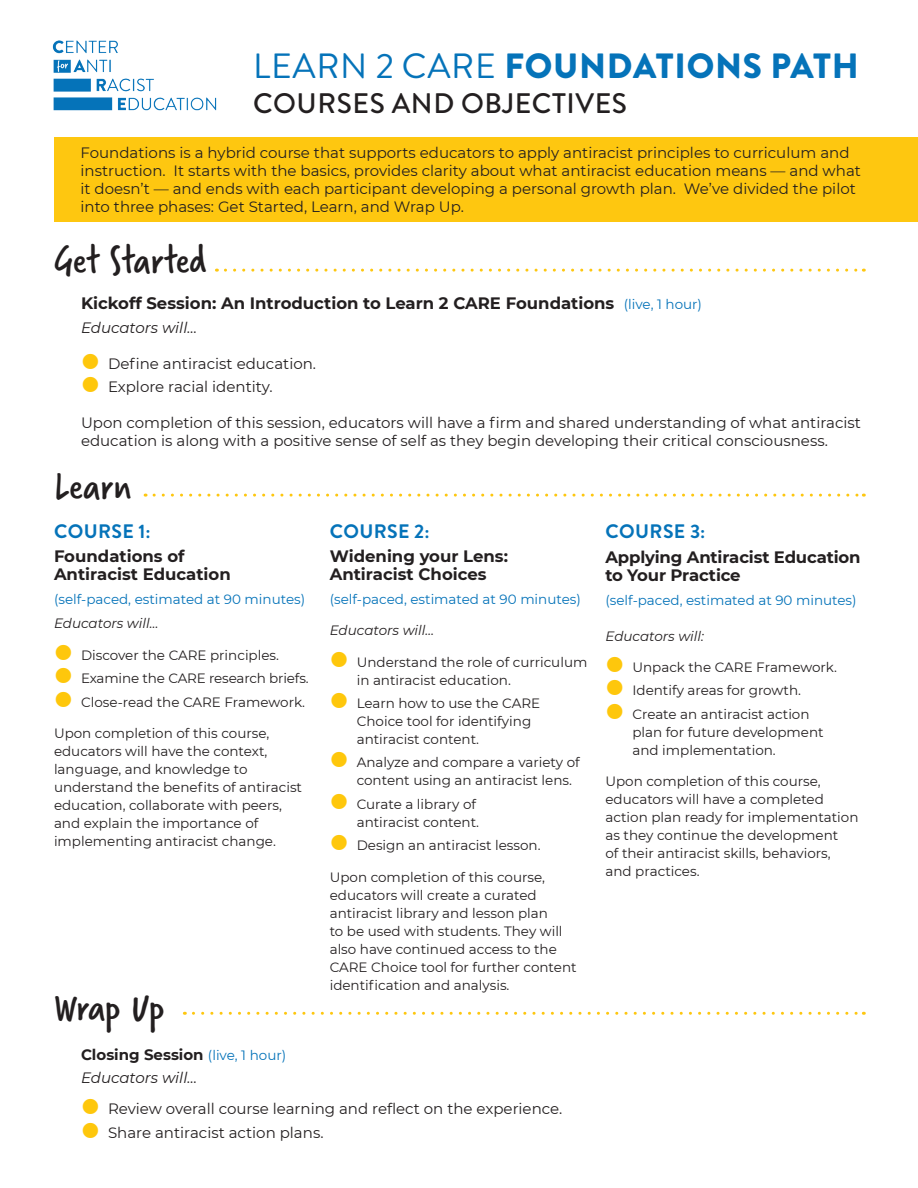
<style>
.page{position:relative;width:918px;height:1188px;background:#fff}
.page>*{position:absolute;margin:0;border:0;box-sizing:border-box;transform-origin:0 0}
.t1{font:42px "Verveine";color:#231f20}
.t2{font:900 35.1px "Brandon Grotesque";letter-spacing:.02em;color:#0573b9}
.t3{font:500 28.2px "Brandon Grotesque";letter-spacing:.02em;color:#231f20}
.t4{font:700 19.5px "Brandon Grotesque";letter-spacing:.02em;color:#0573b9}
.t5{font:700 16.5px/18px "Montserrat";color:#231f20}
.t6{font:15px/18px "Montserrat";color:#231f20}
.t7{font:700 15px/23.4px "Montserrat";color:#231f20}
.t8{font:italic 15px "Montserrat";color:#231f20}
.t9{font:13.5px/18px "Montserrat";color:#231f20}
.t10{font:13.5px "Montserrat";color:#0573b9}
.t11{font:italic 13.5px "Montserrat";color:#231f20}
.s1{font-weight:400}
.s2{font-weight:400;font-size:13.5px;color:#0573b9}
.s3{font-weight:400;font-style:italic}
</style>
<div class="page">
<div style="left:54px;top:137px;width:864px;height:84px;background:#fec710"></div>
<img style="left:52px;top:40px;width:165px;height:71px">
<svg style="left:225px;top:269px;width:639px;height:3px"></svg>
<svg style="left:154px;top:494px;width:710px;height:3px"></svg>
<svg style="left:193px;top:1012px;width:671px;height:3px"></svg>
<h2 class="t2" style="left:253px;top:41px;width:607px"><span class="s1">LEARN 2 CARE</span> FOUNDATIONS PATH</h2>
<h3 class="t3" style="left:253px;top:84px;width:376px">COURSES AND OBJECTIVES</h3>
<p class="t6" style="left:81px;top:143px;width:782px">Foundations is a hybrid course that supports educators to apply antiracist principles to curriculum and instruction. It starts with the basics, provides clarity about what antiracist education means — and what it doesn’t — and ends with each participant developing a personal growth plan. We’ve divided the pilot into three phases: Get Started, Learn, and Wrap Up.</p>
<h1 class="t1" style="left:54px;top:231px;width:154px">Get Started</h1>
<p class="t5" style="left:81px;top:293px;width:622px">Kickoff Session: An Introduction to Learn 2 CARE Foundations <span class="s2">(live, 1 hour)</span></p>
<p class="t8" style="left:81px;top:317px;width:118px">Educators will…</p>
<p class="t6" style="left:108px;top:351px;width:210px;line-height:23.4px">Define antiracist education.<br>Explore racial identity.</p>
<p class="t6" style="left:81px;top:413px;width:782px">Upon completion of this session, educators will have a firm and shared understanding of what antiracist education is along with a positive sense of self as they begin developing their critical consciousness.</p>
<h1 class="t1" style="left:54px;top:457px;width:79px">Learn</h1>
<h3 class="t4" style="left:54px;top:517px;width:98px">COURSE 1:</h3>
<p class="t5" style="left:54px;top:547px;width:178px">Foundations of<br>Antiracist Education</p>
<p class="t10" style="left:54px;top:590px;width:253px">(self-paced, estimated at 90 minutes)</p>
<p class="t11" style="left:54px;top:614px;width:106px">Educators will…</p>
<p class="t9" style="left:81px;top:643px;width:229px;line-height:23.4px">Discover the CARE principles.<br>Examine the CARE research briefs.<br>Close-read the CARE Framework.</p>
<p class="t9" style="left:54px;top:724px;width:250px">Upon completion of this course, educators will have the context, language, and knowledge to understand the benefits of antiracist education, collaborate with peers, and explain the importance of implementing antiracist change.</p>
<h1 class="t1" style="left:54px;top:978px;width:112px">Wrap Up</h1>
<h3 class="t4" style="left:330px;top:517px;width:101px">COURSE 2:</h3>
<p class="t5" style="left:330px;top:547px;width:180px">Widening your Lens:<br>Antiracist Choices</p>
<p class="t10" style="left:330px;top:590px;width:253px">(self-paced, estimated at 90 minutes)</p>
<p class="t11" style="left:330px;top:621px;width:106px">Educators will…</p>
<p class="t9" style="left:357px;top:652px;width:232px">Understand the role of curriculum in antiracist education.</p>
<p class="t9" style="left:357px;top:694px;width:185px">Learn how to use the CARE<br>Choice tool for identifying antiracist content.</p>
<p class="t9" style="left:357px;top:753px;width:225px">Analyze and compare a variety of content using an antiracist lens.</p>
<p class="t9" style="left:357px;top:795px;width:124px">Curate a library of antiracist content.</p>
<p class="t9" style="left:357px;top:836px;width:185px">Design an antiracist lesson.</p>
<p class="t9" style="left:330px;top:867px;width:248px">Upon completion of this course, educators will create a curated antiracist library and lesson plan<br>to be used with students. They will also have continued access to the CARE Choice tool for further content identification and analysis.</p>
<p class="t7" style="left:81px;top:1042px;width:207px">Closing Session <span class="s2">(live, 1 hour)<br></span><span class="s3">Educators will…</span></p>
<p class="t6" style="left:108px;top:1097px;width:456px;line-height:23.4px">Review overall course learning and reflect on the experience.<br>Share antiracist action plans.</p>
<h3 class="t4" style="left:606px;top:518px;width:101px">COURSE 3:</h3>
<p class="t5" style="left:605px;top:547px;width:257px">Applying Antiracist Education to Your Practice</p>
<p class="t10" style="left:605px;top:590px;width:253px">(self-paced, estimated at 90 minutes)</p>
<p class="t11" style="left:605px;top:626px;width:100px">Educators will:</p>
<p class="t9" style="left:632px;top:655px;width:206px;line-height:23.4px">Unpack the CARE Framework.<br>Identify areas for growth.<br>Create an antiracist action</p>
<p class="t9" style="left:632px;top:723px;width:193px">plan for future development and implementation.</p>
<p class="t9" style="left:605px;top:772px;width:255px">Upon completion of this course, educators will have a completed action plan ready for implementation as they continue the development<br>of their antiracist skills, behaviors, and practices.</p>
</div>
